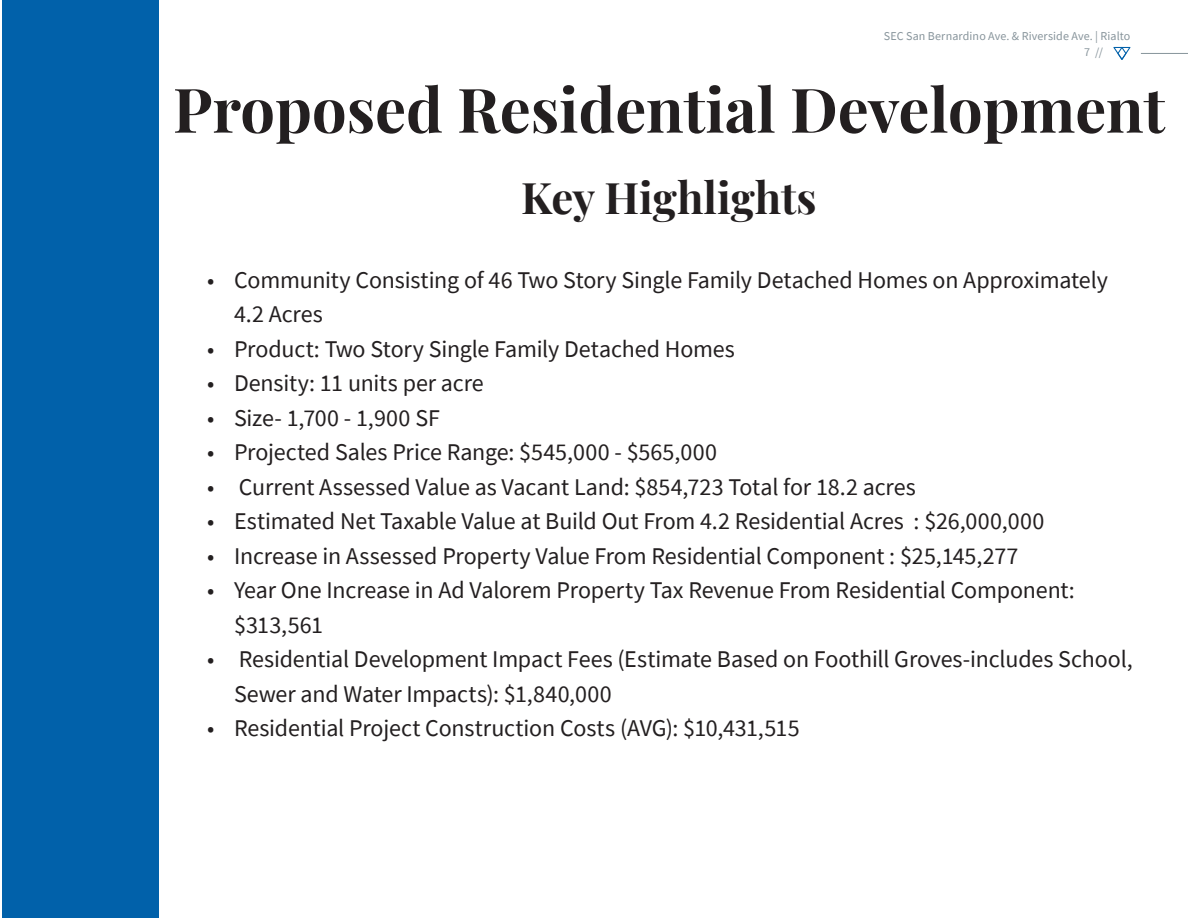
<style>
.page{position:relative;width:1188px;height:918px;background:#fff}
.page>*{position:absolute;margin:0;border:0;box-sizing:border-box;transform-origin:0 0}
.Title_46_54{font:700 61.5px "Playfair Display";color:#231f20}
.Title_46_54-2{font:700 43.5px "Playfair Display";color:#231f20}
.t1{font:24px/34.5px "Source Sans Pro";letter-spacing:-.005em;color:#231f20}
.t2{font:12px/16.5px "Source Sans Pro";letter-spacing:.01em;color:#87949b}
</style>
<div class="page">
<div style="left:2px;top:0;width:157px;height:918px;background:#0161aa"></div>
<hr style="left:1141px;top:53px;width:47px;height:1px;background:#87949b">
<svg style="left:1113px;top:47px;width:17px;height:13px"></svg>
<p class="t2" style="left:1084px;top:28px;width:48px;text-indent:-200px">SEC San Bernardino Ave. &amp; Riverside Ave. | Rialto<br>7 //</p>
<p class="Title_46_54" style="left:173px;top:61px;width:994px">Proposed Residential Development</p>
<p class="Title_46_54-2" style="left:521px;top:163px;width:297px">Key Highlights</p>
<p class="t1" style="left:234px;top:262px;width:875px;text-indent:-27px">• Community Consisting of 46 Two Story Single Family Detached Homes on Approximately<br>4.2 Acres</p>
<p class="t1" style="left:207px;top:331px;width:529px">• Product: Two Story Single Family Detached Homes</p>
<p class="t1" style="left:207px;top:366px;width:278px">• Density: 11 units per acre</p>
<p class="t1" style="left:207px;top:400px;width:234px">• Size- 1,700 - 1,900 SF</p>
<p class="t1" style="left:207px;top:435px;width:511px">• Projected Sales Price Range: $545,000 - $565,000</p>
<p class="t1" style="left:207px;top:469px;width:710px">• Current Assessed Value as Vacant Land: $854,723 Total for 18.2 acres</p>
<p class="t1" style="left:207px;top:504px;width:839px">• Estimated Net Taxable Value at Build Out From 4.2 Residential Acres : $26,000,000</p>
<p class="t1" style="left:207px;top:538px;width:813px">• Increase in Assessed Property Value From Residential Component : $25,145,277</p>
<p class="t1" style="left:234px;top:573px;width:842px;text-indent:-27px">• Year One Increase in Ad Valorem Property Tax Revenue From Residential Component: $313,561</p>
<p class="t1" style="left:234px;top:642px;width:900px;text-indent:-27px">• Residential Development Impact Fees (Estimate Based on Foothill Groves-includes School,<br>Sewer and Water Impacts): $1,840,000</p>
<p class="t1" style="left:207px;top:711px;width:594px">• Residential Project Construction Costs (AVG): $10,431,515</p>
</div>
